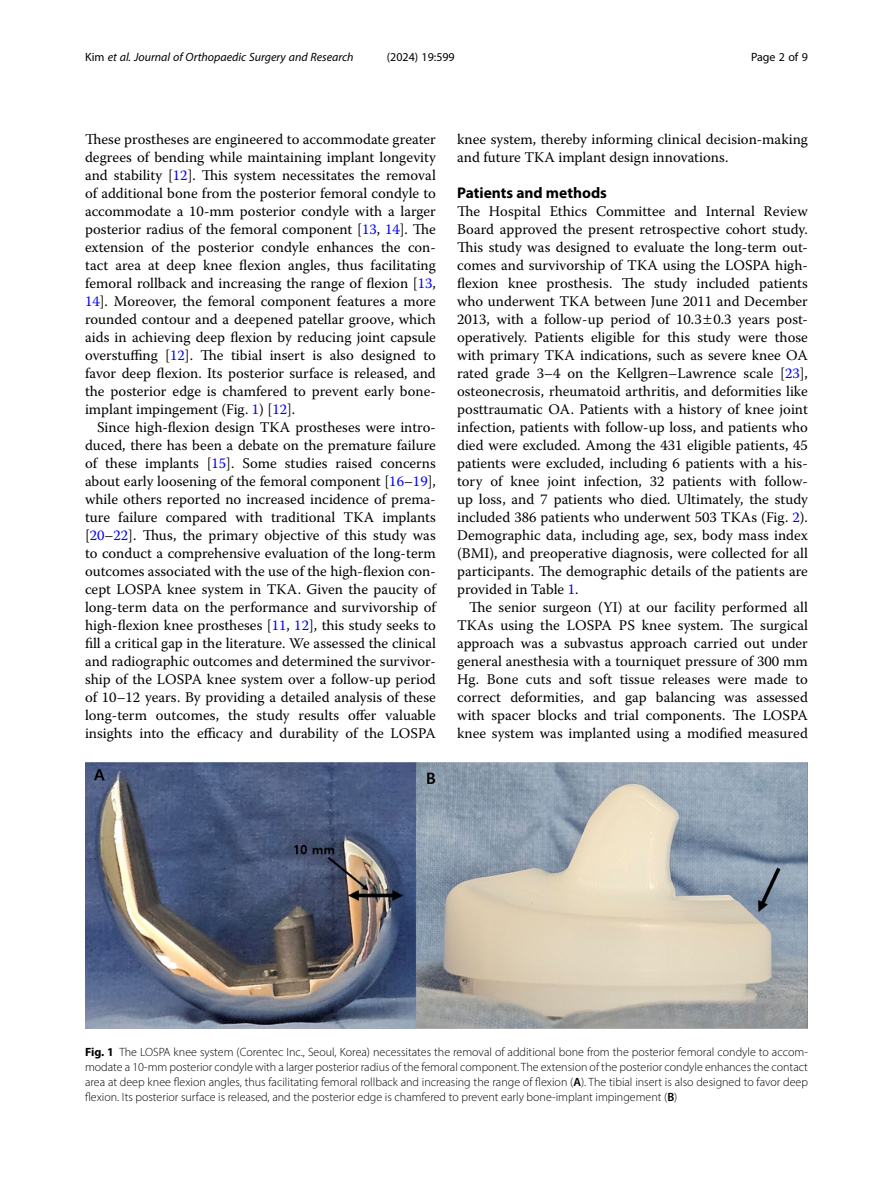
<style>
.page{position:relative;width:893px;height:1191px;background:#fff}
.page>*{position:absolute;margin:0;border:0;box-sizing:border-box;transform-origin:0 0}
.Head_1{font:700 15.45px "Myriad Pro";color:#000}
.Body_Text_Indent{font:14.7px/18px "Warnock Pro";color:#000;text-align:justify}
.Body_Text{font:14.7px/18px "Warnock Pro";color:#000;text-align:justify}
.Figure_Caption{font:300 12px/15px "Myriad Pro";color:#000;text-align:justify}
.t1{font:italic 12px "Myriad Pro";color:#000}
.t2{font:12px "Myriad Pro";color:#000}
.s1{font-style:normal}
.s2{color:#00f}
.s3{font-weight:700}
.s4{font-weight:600}
</style>
<div class="page">
<img style="left:85px;top:762px;width:723px;height:267px">
<p class="t1" style="left:85px;top:50px;width:270px"><span class="s1">Kim</span> et al. Journal of Orthopaedic Surgery and Research</p>
<p class="t2" style="left:387px;top:50px;width:70px">(2024) 19:599</p>
<p class="t2" style="left:751px;top:50px;width:58px">Page 2 of 9</p>
<p class="Body_Text_Indent" style="left:85px;top:130px;width:352px">These prostheses are engineered to accommodate greater degrees of bending while maintaining implant longevity and stability [<span class="s2">12</span>]. This system necessitates the removal of additional bone from the posterior femoral condyle to accommodate a 10-mm posterior condyle with a larger posterior radius of the femoral component [<span class="s2">13</span>, <span class="s2">14</span>]. The extension of the posterior condyle enhances the con&shy;tact area at deep knee flexion angles, thus facilitating femoral rollback and increasing the range of flexion [<span class="s2">13</span>, <span class="s2">14</span>]. Moreover, the femoral component features a more rounded contour and a deepened patellar groove, which aids in achieving deep flexion by reducing joint capsule overstuffing [<span class="s2">12</span>]. The tibial insert is also designed to favor deep flexion. Its posterior surface is released, and the posterior edge is chamfered to prevent early bone&shy;implant impingement (Fig. <span class="s2">1</span>) [<span class="s2">12</span>].</p>
<p class="Body_Text_Indent" style="left:85px;top:418px;width:352px;text-indent:12px">Since high-flexion design TKA prostheses were intro&shy;duced, there has been a debate on the premature failure of these implants [<span class="s2">15</span>]. Some studies raised concerns about early loosening of the femoral component [<span class="s2">16</span>–<span class="s2">19</span>], while others reported no increased incidence of prema&shy;ture failure compared with traditional TKA implants [<span class="s2">20</span>–<span class="s2">22</span>]. Thus, the primary objective of this study was to conduct a comprehensive evaluation of the long-term outcomes associated with the use of the high-flexion con&shy;cept LOSPA knee system in TKA. Given the paucity of long-term data on the performance and survivorship of high-flexion knee prostheses [<span class="s2">11</span>, <span class="s2">12</span>], this study seeks to fill a critical gap in the literature. We assessed the clinical and radiographic outcomes and determined the survivor&shy;ship of the LOSPA knee system over a follow-up period of 10–12 years. By providing a detailed analysis of these long-term outcomes, the study results offer valuable insights into the efficacy and durability of the LOSPA</p>
<p class="Body_Text_Indent" style="left:457px;top:130px;width:352px">knee system, thereby informing clinical decision-making and future TKA implant design innovations.</p>
<p class="Head_1" style="left:457px;top:183px;width:151px">Patients and methods</p>
<p class="Body_Text" style="left:457px;top:202px;width:352px">The Hospital Ethics Committee and Internal Review Board approved the present retrospective cohort study.<br>This study was designed to evaluate the long-term out&shy;comes and survivorship of TKA using the LOSPA high&shy;flexion knee prosthesis. The study included patients who underwent TKA between June 2011 and December 2013, with a follow-up period of 10.3 0.3 years post&shy;operatively. Patients eligible for this study were those with primary TKA indications, such as severe knee OA rated grade 3–4 on the Kellgren–Lawrence scale [<span class="s2">23</span>], osteonecrosis, rheumatoid arthritis, and deformities like posttraumatic OA. Patients with a history of knee joint infection, patients with follow-up loss, and patients who died were excluded. Among the 431 eligible patients, 45 patients were excluded, including 6 patients with a his&shy;tory of knee joint infection, 32 patients with follow&shy;up loss, and 7 patients who died. Ultimately, the study included 386 patients who underwent 503 TKAs (Fig. <span class="s2">2</span>).<br>Demographic data, including age, sex, body mass index (BMI), and preoperative diagnosis, were collected for all participants. The demographic details of the patients are provided in Table <span class="s2">1</span>.</p>
<p class="Body_Text_Indent" style="left:457px;top:598px;width:352px;text-indent:12px">The senior surgeon (YI) at our facility performed all TKAs using the LOSPA PS knee system. The surgical approach was a subvastus approach carried out under general anesthesia with a tourniquet pressure of 300 mm Hg. Bone cuts and soft tissue releases were made to correct deformities, and gap balancing was assessed with spacer blocks and trial components. The LOSPA knee system was implanted using a modified measured</p>
<p class="Figure_Caption" style="left:85px;top:1044px;width:724px"><span class="s3">Fig. 1</span> The LOSPA knee system (Corentec Inc., Seoul, Korea) necessitates the removal of additional bone from the posterior femoral condyle to accom&shy;modate a 10-mm posterior condyle with a larger posterior radius of the femoral component. The extension of the posterior condyle enhances the contact area at deep knee flexion angles, thus facilitating femoral rollback and increasing the range of flexion (<span class="s4">A</span>). The tibial insert is also designed to favor deep flexion. Its posterior surface is released, and the posterior edge is chamfered to prevent early bone-implant impingement (<span class="s4">B</span>)</p>
</div>
